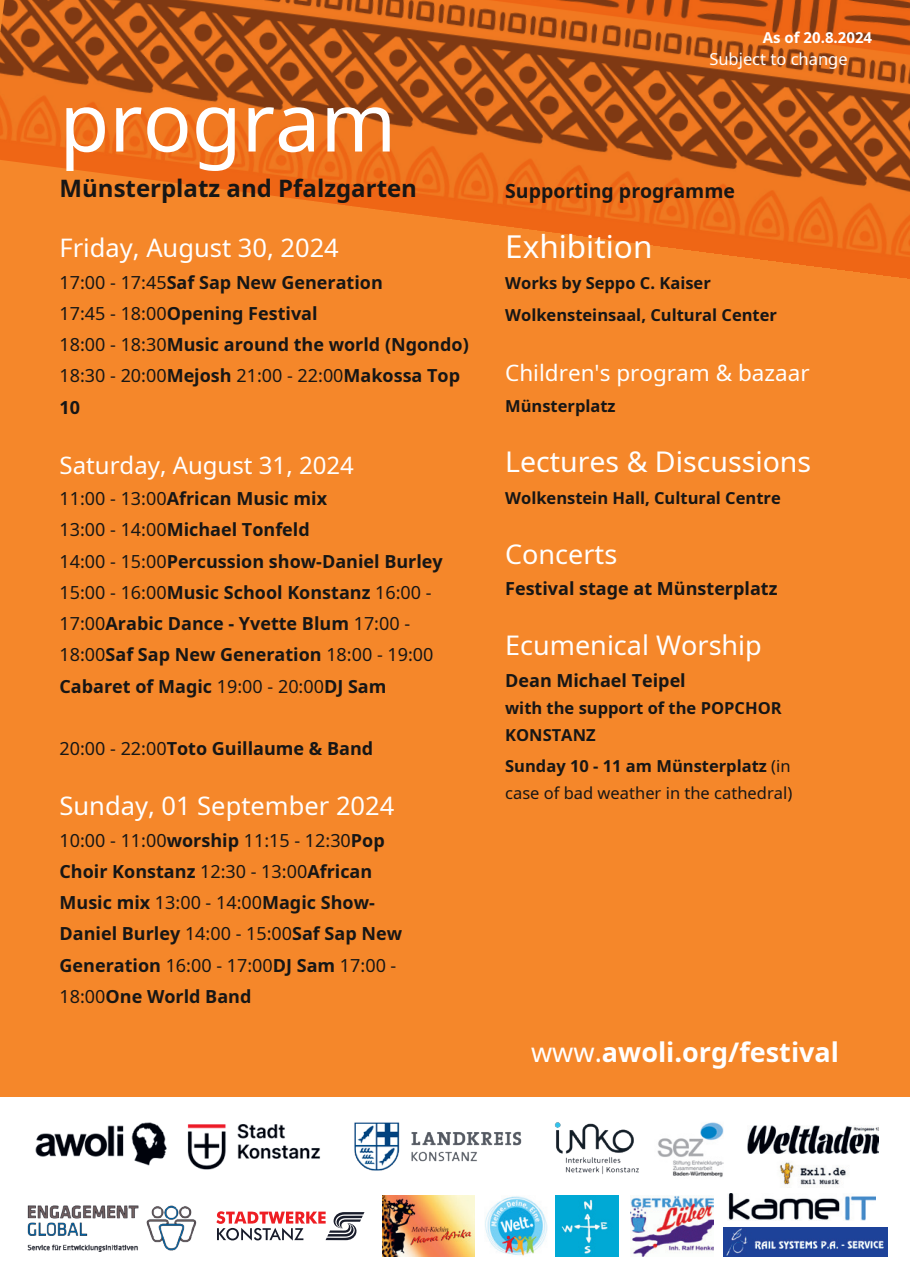
<style>
.page{position:relative;width:910px;height:1276px;background:#fff}
.page>*{position:absolute;margin:0;border:0;box-sizing:border-box;transform-origin:0 0}
.t1{font:81px "Noto Sans";color:#fff}
.t2{font:31.5px "Noto Sans";color:#fff}
.t3{font:28.5px "Noto Sans";color:#fff}
.t4{font:27px "Noto Sans";color:#fff}
.t5{font:700 27px "Noto Sans";color:#fff}
.t6{font:25.5px "Noto Sans";color:#fff}
.t7{font:700 24px "Noto Sans";color:#171615}
.t8{font:24px "Noto Sans";color:#fff}
.t9{font:22.5px "Noto Sans";color:#fff}
.t10{font:700 19.5px "Noto Sans";color:#171615}
.t11{font:700 18px/31.2px "Noto Sans";color:#171615}
.t12{font:700 16.5px/31.2px "Noto Sans";color:#171615}
.t13{font:16.5px/27px "Noto Sans";color:#171615}
.t14{font:16.5px "Noto Sans";color:#fff}
.t15{font:700 15px "Noto Sans";color:#fff}
.s1{font-weight:400}
.s2{font-weight:700}
</style>
<div class="page">
<div style="left:0;top:0;width:910px;height:1096px;background:#f5872a"></div>
<img style="left:0;top:0;width:910px;height:279px">
<img style="left:35px;top:1122px;width:132px;height:43px">
<img style="left:27px;top:1205px;width:170px;height:46px">
<img style="left:779px;top:1162px;width:67px;height:23px">
<img style="left:554px;top:1122px;width:85px;height:52px">
<img style="left:657px;top:1122px;width:67px;height:56px">
<img style="left:555px;top:1195px;width:63px;height:61px">
<img style="left:485px;top:1196px;width:63px;height:60px">
<img style="left:728px;top:1193px;width:147px;height:27px">
<img style="left:747px;top:1125px;width:131px;height:29px">
<img style="left:631px;top:1195px;width:82px;height:61px">
<img style="left:723px;top:1227px;width:164px;height:29px">
<img style="left:187px;top:1124px;width:133px;height:46px">
<img style="left:382px;top:1195px;width:93px;height:61px">
<img style="left:354px;top:1122px;width:168px;height:49px">
<svg style="left:216px;top:1211px;width:148px;height:29px"></svg>
<p class="t15" style="left:763px;top:27px;width:111px">As of 20.8.2024</p>
<p class="t14" style="left:709px;top:47px;width:140px">Subject to change</p>
<h1 class="t1" style="left:60px;top:65px;width:338px">program</h1>
<h3 class="t7" style="left:60px;top:171px;width:359px">Münsterplatz and Pfalzgarten</h3>
<p class="t10" style="left:505px;top:177px;width:231px">Supporting programme</p>
<h3 class="t6" style="left:60px;top:230px;width:281px">Friday, August 30, 2024</h3>
<h2 class="t2" style="left:505px;top:224px;width:149px">Exhibition</h2>
<p class="t11" style="left:60px;top:266px;width:411px"><span class="s1">17:00 - 17:45</span>Saf Sap New Generation<br><span class="s1">17:45 - 18:00</span>Opening Festival<br><span class="s1">18:00 - 18:30</span>Music around the world (Ngondo)<br><span class="s1">18:30 - 20:00</span>Mejosh <span class="s1">21:00 - 22:00</span>Makossa Top<br>10</p>
<p class="t12" style="left:505px;top:267px;width:273px">Works by Seppo C. Kaiser<br>Wolkensteinsaal, Cultural Center</p>
<p class="t9" style="left:505px;top:357px;width:306px">Children's program &amp; bazaar</p>
<p class="t12" style="left:505px;top:390px;width:112px">Münsterplatz</p>
<h3 class="t8" style="left:60px;top:448px;width:296px">Saturday, August 31, 2024</h3>
<h3 class="t3" style="left:505px;top:442px;width:308px">Lectures &amp; Discussions</h3>
<p class="t11" style="left:60px;top:482px;width:385px"><span class="s1">11:00 - 13:00</span>African Music mix<br><span class="s1">13:00 - 14:00</span>Michael Tonfeld<br><span class="s1">14:00 - 15:00</span>Percussion show-Daniel Burley <span class="s1">15:00 - 16:00</span>Music School Konstanz <span class="s1">16:00 - 17:00</span>Arabic Dance - Yvette Blum <span class="s1">17:00 - 18:00</span>Saf Sap New Generation <span class="s1">18:00 - 19:00<br></span>Cabaret of Magic <span class="s1">19:00 - 20:00</span>DJ Sam</p>
<p class="t12" style="left:505px;top:481px;width:277px">Wolkenstein Hall, Cultural Centre</p>
<h3 class="t4" style="left:505px;top:535px;width:114px">Concerts</h3>
<p class="t11" style="left:505px;top:572px;width:274px">Festival stage at Münsterplatz</p>
<h3 class="t4" style="left:505px;top:626px;width:258px">Ecumenical Worship</h3>
<p class="t11" style="left:505px;top:664px;width:182px">Dean Michael Teipel</p>
<p class="t12" style="left:505px;top:694px;width:278px;line-height:27px">with the support of the POPCHOR<br>KONSTANZ</p>
<p class="t13" style="left:505px;top:752px;width:289px"><span class="s2">Sunday 10 - 11 am Münsterplatz</span> (in case of bad weather in the cathedral)</p>
<p class="t11" style="left:60px;top:732px;width:315px"><span class="s1">20:00 - 22:00</span>Toto Guillaume &amp; Band</p>
<h3 class="t6" style="left:60px;top:788px;width:336px">Sunday, 01 September 2024</h3>
<p class="t11" style="left:60px;top:824px;width:344px"><span class="s1">10:00 - 11:00</span>worship <span class="s1">11:15 - 12:30</span>Pop Choir Konstanz <span class="s1">12:30 - 13:00</span>African Music mix <span class="s1">13:00 - 14:00</span>Magic Show-Daniel Burley <span class="s1">14:00 - 15:00</span>Saf Sap New Generation <span class="s1">16:00 - 17:00</span>DJ Sam <span class="s1">17:00 - 18:00</span>One World Band</p>
<h3 class="t5" style="left:531px;top:1032px;width:310px"><span class="s1">www.</span>awoli.org/festival</h3>
</div>
